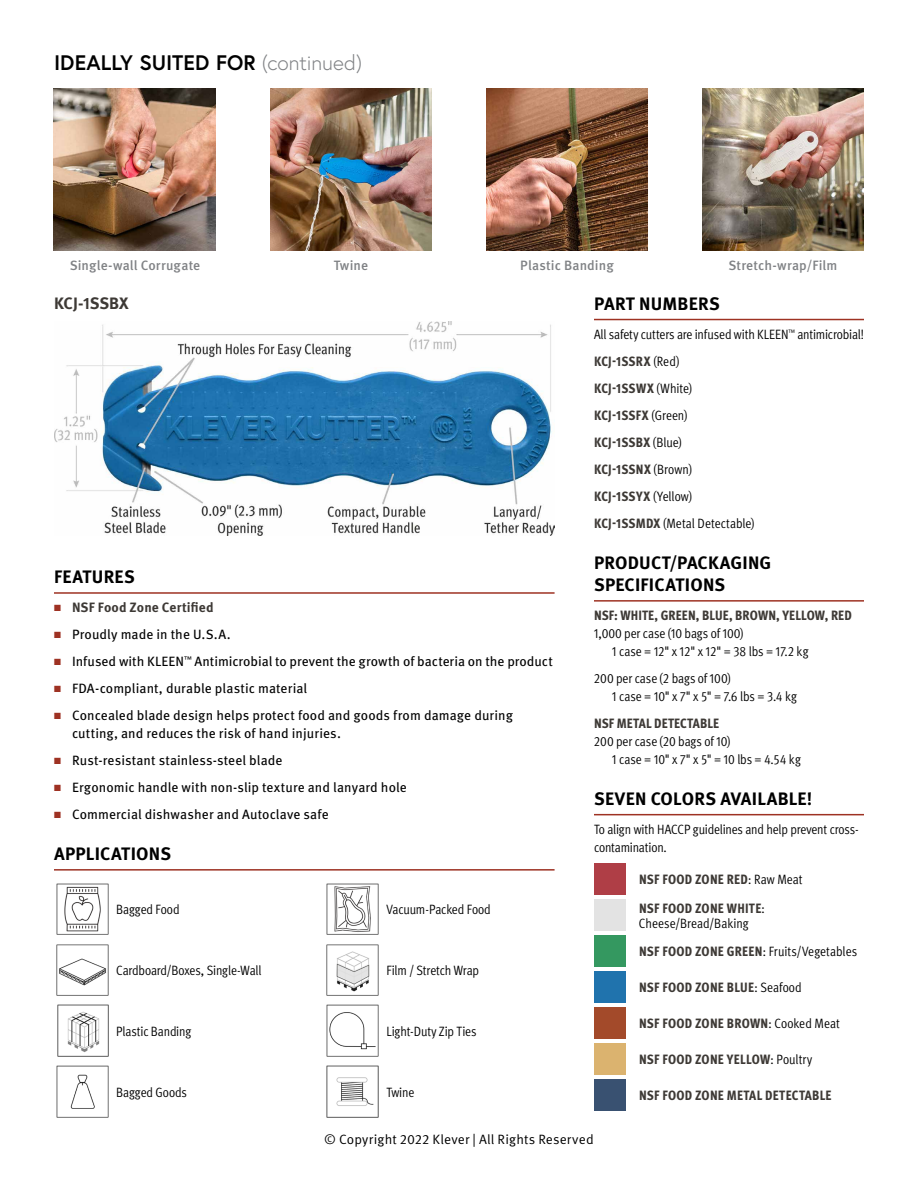
<style>
.page{position:relative;width:918px;height:1188px;background:#fff}
.page>*{position:absolute;margin:0;border:0;box-sizing:border-box;transform-origin:0 0}
.t1{font:700 21px "Europa";color:#000}
.t2{font:700 18px/22.5px "Meta Pro";letter-spacing:.01em;color:#000}
.t3{font:700 16.5px "Meta Pro";letter-spacing:-.005em;color:#3d3935}
.t4{font:13.5px/18px "Meta Pro Cond Norm";letter-spacing:-.01em;color:#000}
.t5{font:13.5px/18px "Meta Pro";letter-spacing:.005em;color:#000}
.t6{font:800 condensed 13.5px/27px "Meta Pro";letter-spacing:.015em;color:#3d3935}
.t7{font:500 13.5px "Meta Pro";letter-spacing:.005em;color:#808285}
.t8{font:13.5px "Meta Pro Norm";letter-spacing:.01em;color:#000}
.t9{font:700 13.5px "Meta Pro";letter-spacing:.01em;color:#3d3935}
.s1{font-weight:300;color:#808285}
.s2{color:#9e3223}
.s3{font-family:"Meta Pro Cond Norm";font-weight:400;font-stretch:normal;color:#000}
.s4{font-family:"Meta Pro";font-weight:800;font-stretch:condensed;color:#3d3935}
.s5{font-family:"Meta Pro";font-stretch:condensed}
</style>
<div class="page">
<hr style="left:54px;top:592px;width:501px;height:2px;background:#9e3223">
<hr style="left:54px;top:869px;width:501px;height:2px;background:#9e3223">
<hr style="left:594px;top:319px;width:270px;height:1px;background:#9e3223">
<hr style="left:594px;top:600px;width:270px;height:2px;background:#9e3223">
<hr style="left:594px;top:814px;width:270px;height:1px;background:#9e3223">
<img style="left:54px;top:88px;width:162px;height:162px">
<img style="left:270px;top:88px;width:162px;height:162px">
<img style="left:702px;top:88px;width:162px;height:162px">
<img style="left:486px;top:88px;width:162px;height:162px">
<img style="left:54px;top:322px;width:501px;height:213px">
<div style="left:594px;top:863px;width:32px;height:32px;background:#af3e46"></div>
<div style="left:594px;top:899px;width:32px;height:32px;background:#e3e3e3"></div>
<div style="left:594px;top:935px;width:32px;height:32px;background:#349860"></div>
<div style="left:594px;top:971px;width:32px;height:32px;background:#2073ad"></div>
<div style="left:594px;top:1007px;width:32px;height:32px;background:#a34a2a"></div>
<div style="left:594px;top:1043px;width:32px;height:32px;background:#dbb36f"></div>
<div style="left:594px;top:1079px;width:32px;height:32px;background:#395171"></div>
<img style="left:56px;top:883px;width:53px;height:52px">
<img style="left:56px;top:1065px;width:53px;height:53px">
<img style="left:57px;top:1004px;width:52px;height:53px">
<img style="left:56px;top:944px;width:53px;height:52px">
<img style="left:326px;top:944px;width:53px;height:52px">
<img style="left:326px;top:1065px;width:53px;height:53px">
<img style="left:326px;top:883px;width:53px;height:52px">
<img style="left:326px;top:1004px;width:53px;height:53px">
<h1 class="t1" style="left:54px;top:49px;width:310px">IDEALLY SUITED FOR <span class="s1">(continued)</span></h1>
<p class="t7" style="left:70px;top:254px;width:132px">Single-wall Corrugate</p>
<p class="t7" style="left:334px;top:254px;width:36px">Twine</p>
<p class="t7" style="left:520px;top:254px;width:95px">Plastic Banding</p>
<p class="t7" style="left:728px;top:254px;width:111px">Stretch-wrap/Film</p>
<p class="t3" style="left:54px;top:290px;width:76px">KCJ-1SSBX</p>
<h2 class="t2" style="left:54px;top:565px;width:82px">FEATURES</h2>
<p class="t9" style="left:54px;top:597px;width:161px"><span class="s2">■</span> NSF Food Zone Certified</p>
<p class="t5" style="left:54px;top:625px;width:178px"><span class="s2">■</span> Proudly made in the U.S.A.</p>
<p class="t5" style="left:54px;top:652px;width:500px"><span class="s2">■</span> Infused with KLEEN<sup>™</sup> Antimicrobial to prevent the growth of bacteria on the product</p>
<p class="t5" style="left:54px;top:679px;width:255px"><span class="s2">■</span> FDA-compliant, durable plastic material</p>
<p class="t5" style="left:72px;top:706px;width:443px;text-indent:-18px"><span class="s2">■</span> Concealed blade design helps protect food and goods from damage during cutting, and reduces the risk of hand injuries.</p>
<p class="t5" style="left:54px;top:751px;width:230px"><span class="s2">■</span> Rust-resistant stainless-steel blade</p>
<p class="t5" style="left:54px;top:778px;width:354px"><span class="s2">■</span> Ergonomic handle with non-slip texture and lanyard hole</p>
<p class="t5" style="left:54px;top:805px;width:276px"><span class="s2">■</span> Commercial dishwasher and Autoclave safe</p>
<h2 class="t2" style="left:54px;top:841px;width:118px">APPLICATIONS</h2>
<p class="t4" style="left:116px;top:900px;width:65px">Bagged Food</p>
<p class="t4" style="left:386px;top:899px;width:106px">Vacuum-Packed Food</p>
<p class="t4" style="left:116px;top:960px;width:147px">Cardboard/Boxes, Single-Wall</p>
<p class="t4" style="left:386px;top:960px;width:94px">Film / Stretch Wrap</p>
<p class="t4" style="left:116px;top:1021px;width:77px">Plastic Banding</p>
<p class="t4" style="left:386px;top:1021px;width:92px">Light-Duty Zip Ties</p>
<p class="t4" style="left:116px;top:1082px;width:72px">Bagged Goods</p>
<p class="t4" style="left:386px;top:1082px;width:29px">Twine</p>
<h2 class="t2" style="left:594px;top:291px;width:127px">PART NUMBERS</h2>
<p class="t4" style="left:594px;top:324px;width:271px">All safety cutters are infused with KLEEN<sup>™</sup> antimicrobial!</p>
<p class="t6" style="left:594px;top:347px;width:100px">KCJ-1SSRX <span class="s3">(Red)<br></span>KCJ-1SSWX <span class="s3">(White)<br></span>KCJ-1SSFX <span class="s3">(Green)<br></span>KCJ-1SSBX <span class="s3">(Blue)<br></span>KCJ-1SSNX <span class="s3">(Brown)<br></span>KCJ-1SSYX <span class="s3">(Yellow)</span></p>
<p class="t4" style="left:594px;top:513px;width:162px"><span class="s4">KCJ-1SSMDX</span> (Metal Detectable)</p>
<h2 class="t2" style="left:594px;top:550px;width:179px">PRODUCT/PACKAGING<br>SPECIFICATIONS</h2>
<p class="t6" style="left:594px;top:602px;width:259px">NSF: WHITE, GREEN, BLUE, BROWN, YELLOW, RED</p>
<p class="t4" style="left:612px;top:624px;width:198px;text-indent:-18px">1,000 per case (10 bags of 100)<br>1 case = 12<span class="s5">"</span> x 12<span class="s5">"</span> x 12<span class="s5">"</span> = 38 lbs = 17.2 kg</p>
<p class="t4" style="left:612px;top:669px;width:187px;text-indent:-18px">200 per case (2 bags of 100)<br>1 case = 10<span class="s5">"</span> x 7<span class="s5">"</span> x 5<span class="s5">"</span> = 7.6 lbs = 3.4 kg</p>
<p class="t6" style="left:594px;top:710px;width:127px">NSF METAL DETECTABLE</p>
<p class="t4" style="left:612px;top:732px;width:190px;text-indent:-18px">200 per case (20 bags of 10)<br>1 case = 10<span class="s5">"</span> x 7<span class="s5">"</span> x 5<span class="s5">"</span> = 10 lbs = 4.54 kg</p>
<h2 class="t2" style="left:594px;top:786px;width:220px">SEVEN COLORS AVAILABLE!</h2>
<p class="t4" style="left:594px;top:820px;width:266px">To align with HACCP guidelines and help prevent cross&shy;contamination.</p>
<p class="t6" style="left:639px;top:865px;width:165px;line-height:28.5px">NSF FOOD ZONE RED<span class="s3">: Raw Meat<br></span>NSF FOOD ZONE WHITE<span class="s3">:</span></p>
<p class="t4" style="left:639px;top:908px;width:220px;line-height:28.5px">Cheese/Bread/Baking<br><span class="s4">NSF FOOD ZONE GREEN</span>: Fruits/Vegetables</p>
<p class="t6" style="left:639px;top:973px;width:164px">NSF FOOD ZONE BLUE<span class="s3">: Seafood</span></p>
<p class="t6" style="left:639px;top:1009px;width:202px">NSF FOOD ZONE BROWN<span class="s3">: Cooked Meat</span></p>
<p class="t6" style="left:639px;top:1045px;width:175px">NSF FOOD ZONE YELLOW<span class="s3">: Poultry</span></p>
<p class="t6" style="left:639px;top:1081px;width:194px">NSF FOOD ZONE METAL DETECTABLE</p>
<p class="t8" style="left:324px;top:1129px;width:271px">© Copyright 2022 Klever | All Rights Reserved</p>
</div>
